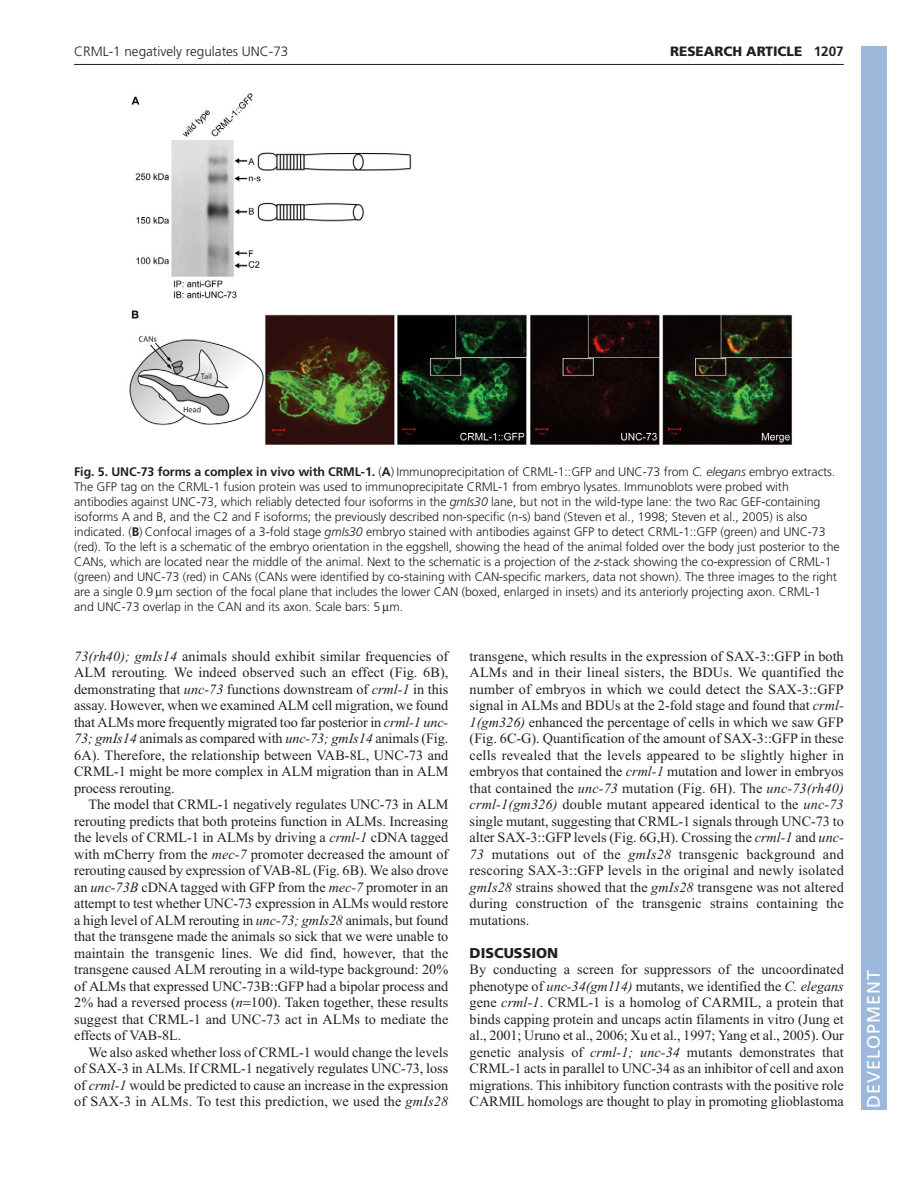
<style>
.page{position:relative;width:918px;height:1188px;background:#fff}
.page>*{position:absolute;margin:0;border:0;box-sizing:border-box;transform-origin:0 0}
.t1{font:18px "Frutiger LT Std";letter-spacing:.055em;color:#fff}
.t2{font:14.25px/16.5px "Times New Roman";color:#231f20;text-align:justify}
.t3{font:900 14.25px "Frutiger LT Std";color:#231f20}
.t4{font:300 13.5px "Frutiger LT Std";color:#231f20}
.t5{font:900 13.5px "Frutiger LT Std";color:#231f20}
.t6{font:300 12.3px/15px "Frutiger LT Std";letter-spacing:-.005em;color:#231f20}
.s1{font-weight:700}
.s2{font-style:italic}
</style>
<div class="page">
<hr style="left:74px;top:64px;width:770px;height:1px;background:#231f20">
<img style="left:129px;top:93px;width:663px;height:352px">
<div style="left:861px;top:46px;width:25px;height:1064px;background:#9cb9db"></div>
<p class="t4" style="left:74px;top:46px;width:216px">CRML-1 negatively regulates UNC-73</p>
<p class="t5" style="left:670px;top:46px;width:175px">RESEARCH ARTICLE <span class="s1">1207</span></p>
<p class="t6" style="left:74px;top:465px;width:767px"><span class="s1">Fig. 5. UNC-73 forms a complex in vivo with CRML-1.</span> (<span class="s1">A</span>) Immunoprecipitation of CRML-1::GFP and UNC-73 from <span class="s2">C. elegans</span> embryo extracts.<br>The GFP tag on the CRML-1 fusion protein was used to immunoprecipitate CRML-1 from embryo lysates. Immunoblots were probed with antibodies against UNC-73, which reliably detected four isoforms in the <span class="s2">gmIs30</span> lane, but not in the wild-type lane: the two Rac GEF-containing isoforms A and B, and the C2 and F isoforms; the previously described non-specific (n-s) band (Steven et al., 1998; Steven et al., 2005) is also indicated. (<span class="s1">B</span>) Confocal images of a 3-fold stage <span class="s2">gmIs30</span> embryo stained with antibodies against GFP to detect CRML-1::GFP (green) and UNC-73 (red). To the left is a schematic of the embryo orientation in the eggshell, showing the head of the animal folded over the body just posterior to the CANs, which are located near the middle of the animal. Next to the schematic is a projection of the <span class="s2">z</span>-stack showing the co-expression of CRML-1 (green) and UNC-73 (red) in CANs (CANs were identified by co-staining with CAN-specific markers, data not shown). The three images to the right are a single 0.9 m section of the focal plane that includes the lower CAN (boxed, enlarged in insets) and its anteriorly projecting axon. CRML-1 and UNC-73 overlap in the CAN and its axon. Scale bars: 5 m.</p>
<p class="t2" style="left:74px;top:649px;width:376px"><span class="s2">73(rh40); gmIs14</span> animals should exhibit similar frequencies of ALM rerouting<span class="s2">.</span> We indeed observed such an effect (Fig. 6B), demonstrating that <span class="s2">unc-73</span> functions downstream of <span class="s2">crml-1</span> in this assay. However, when we examined ALM cell migration, we found that ALMs more frequently migrated too far posterior in <span class="s2">crml-1 unc-73; gmIs14</span> animals as compared with <span class="s2">unc-73; gmIs14</span> animals (Fig.<br>6A). Therefore, the relationship between VAB-8L, UNC-73 and CRML-1 might be more complex in ALM migration than in ALM process rerouting.</p>
<p class="t2" style="left:74px;top:798px;width:376px;text-indent:14px">The model that CRML-1 negatively regulates UNC-73 in ALM rerouting predicts that both proteins function in ALMs. Increasing the levels of CRML-1 in ALMs by driving a <span class="s2">crml-1</span> cDNA tagged with mCherry from the <span class="s2">mec-7</span> promoter decreased the amount of rerouting caused by expression of VAB-8L (Fig. 6B). We also drove an <span class="s2">unc-73B</span> cDNA tagged with GFP from the <span class="s2">mec-7</span> promoter in an attempt to test whether UNC-73 expression in ALMs would restore a high level of ALM rerouting in <span class="s2">unc-73; gmIs28</span> animals, but found that the transgene made the animals so sick that we were unable to maintain the transgenic lines. We did find, however, that the transgene caused ALM rerouting in a wild-type background: 20% of ALMs that expressed UNC-73B::GFP had a bipolar process and 2% had a reversed process (<span class="s2">n</span> 100). Taken together, these results suggest that CRML-1 and UNC-73 act in ALMs to mediate the effects of VAB-8L.</p>
<p class="t2" style="left:74px;top:1045px;width:376px;text-indent:14px">We also asked whether loss of CRML-1 would change the levels of SAX-3 in ALMs. If CRML-1 negatively regulates UNC-73, loss of <span class="s2">crml-1</span> would be predicted to cause an increase in the expression of SAX-3 in ALMs. To test this prediction, we used the <span class="s2">gmIs28</span></p>
<p class="t2" style="left:470px;top:649px;width:376px">transgene, which results in the expression of SAX-3::GFP in both ALMs and in their lineal sisters, the BDUs. We quantified the number of embryos in which we could detect the SAX-3::GFP signal in ALMs and BDUs at the 2-fold stage and found that <span class="s2">crml-1(gm326)</span> enhanced the percentage of cells in which we saw GFP (Fig. 6C-G). Quantification of the amount of SAX-3::GFP in these cells revealed that the levels appeared to be slightly higher in embryos that contained the <span class="s2">crml-1</span> mutation and lower in embryos that contained the <span class="s2">unc-73</span> mutation (Fig. 6H). The <span class="s2">unc-73(rh40) crml-1(gm326)</span> double mutant appeared identical to the <span class="s2">unc-73 </span>single mutant, suggesting that CRML-1 signals through UNC-73 to alter SAX-3::GFP levels (Fig. 6G,H). Crossing the <span class="s2">crml-1</span> and <span class="s2">unc-73</span> mutations out of the <span class="s2">gmIs28</span> transgenic background and rescoring SAX-3::GFP levels in the original and newly isolated <span class="s2">gmIs28</span> strains showed that the <span class="s2">gmIs28</span> transgene was not altered during construction of the transgenic strains containing the mutations.</p>
<p class="t3" style="left:470px;top:947px;width:90px">DISCUSSION</p>
<p class="t2" style="left:470px;top:963px;width:376px">By conducting a screen for suppressors of the uncoordinated phenotype of <span class="s2">unc-34(gm114)</span> mutants, we identified the <span class="s2">C. elegans </span>gene <span class="s2">crml-1</span>. CRML-1 is a homolog of CARMIL, a protein that binds capping protein and uncaps actin filaments in vitro (Jung et al., 2001; Uruno et al., 2006; Xu et al., 1997; Yang et al., 2005). Our genetic analysis of <span class="s2">crml-1; unc-34</span> mutants demonstrates that CRML-1 acts in parallel to UNC-34 as an inhibitor of cell and axon migrations. This inhibitory function contrasts with the positive role CARMIL homologs are thought to play in promoting glioblastoma</p>
<p class="t1" style="left:863px;top:1108px;width:140px;rotate:-90deg">DEVELOPMENT</p>
</div>
